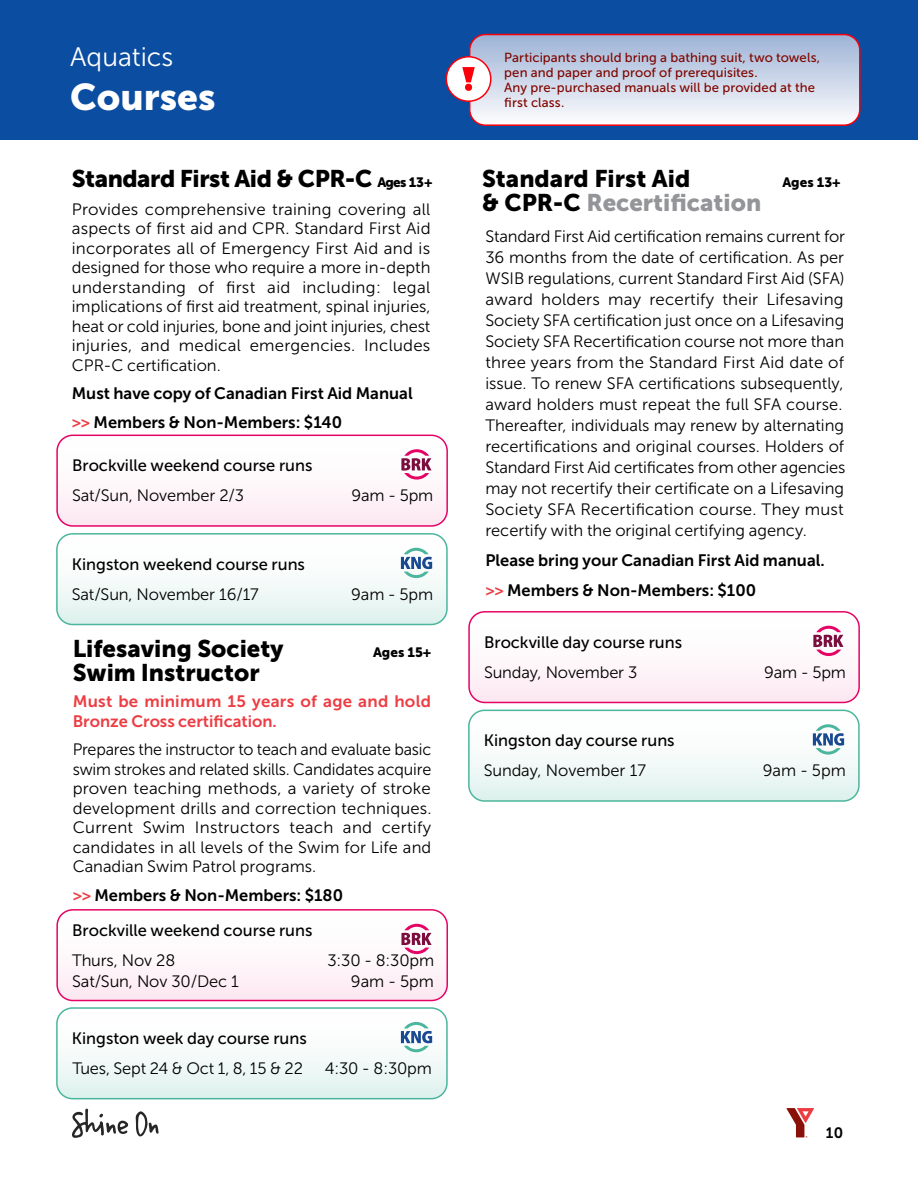
<style>
.page{position:relative;width:918px;height:1188px;background:#fff}
.page>*{position:absolute;margin:0;border:0;box-sizing:border-box;transform-origin:0 0}
.t1{font:37.05px "Museo Sans 900";color:#fff}
.t2{font:26.7px "Museo Sans 300";color:#fff}
.t3{font:24px "Museo Sans 900";color:#000}
.t4{font:24px "Museo Sans 900";letter-spacing:-.02em;color:#000}
.t5{font:24px "Museo Sans 900";color:#939598}
.t6{font:16.5px/19.5px "Museo Sans 300";color:#000;text-align:justify}
.t7{font:16.5px/28.5px "Museo Sans 700";color:#000}
.t8{font:16.5px "Museo Sans 500";color:#000}
.t9{font:16.5px/19.5px "Museo Sans 700";letter-spacing:.015em;color:#ec3d43}
.t10{font:15px "Museo Sans 700";color:#000}
.t11{font:13.5px "Museo Sans 900";color:#000}
.t12{font:13.2px/15px "Museo Sans 500";letter-spacing:.005em;color:#800600}
.s1{font-size:13.5px}
.s2{color:#ec3d43}
.s3{color:#000}
</style>
<div class="page">
<div style="left:0;top:0;width:918px;height:140px;background:#0b4da0"></div>
<svg style="left:57px;top:435px;width:390px;height:91px"></svg>
<svg style="left:57px;top:534px;width:390px;height:91px"></svg>
<div style="left:468px;top:611px;width:392px;height:92px;border:2px solid #e60366;border-radius:16px"></div>
<svg style="left:469px;top:612px;width:390px;height:90px"></svg>
<svg style="left:469px;top:710px;width:390px;height:91px"></svg>
<div style="left:469px;top:34px;width:392px;height:92px;border:2px solid #f9000b;border-radius:16px"></div>
<div style="left:446px;top:57px;width:45px;height:44px;background:#fff;border-radius:50%"></div>
<div style="left:446px;top:56px;width:46px;height:46px;border:2px solid #f9000b;border-radius:50%"></div>
<svg style="left:462px;top:35px;width:398px;height:90px;background:#ccd2e4"></svg>
<svg style="left:57px;top:910px;width:390px;height:91px"></svg>
<svg style="left:57px;top:1008px;width:390px;height:91px"></svg>
<svg style="left:787px;top:1108px;width:27px;height:30px"></svg>
<svg style="left:72px;top:1109px;width:87px;height:29px"></svg>
<h2 class="t2" style="left:70px;top:42px;width:105px">Aquatics</h2>
<h1 class="t1" style="left:70px;top:76px;width:147px">Courses</h1>
<h3 class="t4" style="left:72px;top:165px;width:362px">Standard First Aid &amp; CPR-C <span class="s1">Ages 13+</span></h3>
<p class="t6" style="left:72px;top:199px;width:360px">Provides comprehensive training covering all aspects of first aid and CPR. Standard First Aid incorporates all of Emergency First Aid and is designed for those who require a more in-depth understanding of first aid including: legal implications of first aid treatment, spinal injuries, heat or cold injuries, bone and joint injuries, chest injuries, and medical emergencies. Includes CPR-C certification.</p>
<p class="t7" style="left:72px;top:379px;width:342px">Must have copy of Canadian First Aid Manual <span class="s2">&gt;&gt;</span> Members &amp; Non-Members: $140</p>
<p class="t8" style="left:72px;top:457px;width:242px">Brockville weekend course runs</p>
<p class="t6" style="left:72px;top:486px;width:174px">Sat/Sun, November 2/3</p>
<p class="t6" style="left:352px;top:486px;width:83px">9am - 5pm</p>
<p class="t8" style="left:72px;top:555px;width:235px">Kingston weekend course runs</p>
<p class="t6" style="left:72px;top:585px;width:188px">Sat/Sun, November 16/17</p>
<p class="t6" style="left:351px;top:585px;width:83px">9am - 5pm</p>
<h3 class="t3" style="left:73px;top:635px;width:212px">Lifesaving Society</h3>
<p class="t11" style="left:373px;top:644px;width:60px">Ages 15+</p>
<h3 class="t3" style="left:73px;top:659px;width:189px">Swim Instructor</h3>
<p class="t9" style="left:73px;top:692px;width:360px">Must be minimum 15 years of age and hold<br>Bronze Cross certification.</p>
<p class="t6" style="left:73px;top:740px;width:360px">Prepares the instructor to teach and evaluate basic swim strokes and related skills. Candidates acquire proven teaching methods, a variety of stroke development drills and correction techniques.<br>Current Swim Instructors teach and certify candidates in all levels of the Swim for Life and Canadian Swim Patrol programs.</p>
<p class="t7" style="left:73px;top:881px;width:272px"><span class="s2">&gt;&gt;</span> Members &amp; Non-Members: $180</p>
<p class="t8" style="left:72px;top:921px;width:242px">Brockville weekend course runs</p>
<p class="t6" style="left:72px;top:950px;width:105px">Thurs, Nov 28</p>
<p class="t6" style="left:328px;top:950px;width:108px">3:30 - 8:30pm</p>
<p class="t6" style="left:72px;top:971px;width:168px">Sat/Sun, Nov 30/Dec 1</p>
<p class="t6" style="left:351px;top:971px;width:85px">9am - 5pm</p>
<p class="t8" style="left:72px;top:1029px;width:236px">Kingston week day course runs</p>
<p class="t6" style="left:73px;top:1059px;width:232px">Tues, Sept 24 &amp; Oct 1, 8, 15 &amp; 22</p>
<p class="t6" style="left:325px;top:1059px;width:109px">4:30 - 8:30pm</p>
<p class="t12" style="left:504px;top:50px;width:317px">Participants should bring a bathing suit, two towels, pen and paper and proof of prerequisites.<br>Any pre-purchased manuals will be provided at the first class.</p>
<h3 class="t3" style="left:482px;top:165px;width:210px">Standard First Aid</h3>
<p class="t11" style="left:782px;top:175px;width:60px">Ages 13+</p>
<h3 class="t5" style="left:482px;top:189px;width:281px"><span class="s3">&amp; CPR-C</span> Recertification</h3>
<p class="t6" style="left:485px;top:226px;width:362px;line-height:21px;text-align:left">Standard First Aid certification remains current for 36 months from the date of certification. As per WSIB regulations, current Standard First Aid (SFA) award holders may recertify their Lifesaving Society SFA certification just once on a Lifesaving Society SFA Recertification course not more than three years from the Standard First Aid date of issue. To renew SFA certifications subsequently, award holders must repeat the full SFA course.<br>Thereafter, individuals may renew by alternating recertifications and original courses. Holders of Standard First Aid certificates from other agencies may not recertify their certificate on a Lifesaving Society SFA Recertification course. They must recertify with the original certifying agency.</p>
<p class="t7" style="left:485px;top:545px;width:341px;line-height:30px">Please bring your Canadian First Aid manual. <span class="s2">&gt;&gt;</span> Members &amp; Non-Members: $100</p>
<p class="t8" style="left:484px;top:633px;width:200px">Brockville day course runs</p>
<p class="t6" style="left:484px;top:663px;width:155px">Sunday, November 3</p>
<p class="t6" style="left:764px;top:663px;width:83px">9am - 5pm</p>
<p class="t8" style="left:484px;top:732px;width:192px">Kingston day course runs</p>
<p class="t6" style="left:484px;top:761px;width:164px">Sunday, November 17</p>
<p class="t6" style="left:763px;top:761px;width:85px">9am - 5pm</p>
<p class="t10" style="left:826px;top:1124px;width:19px">10</p>
</div>
